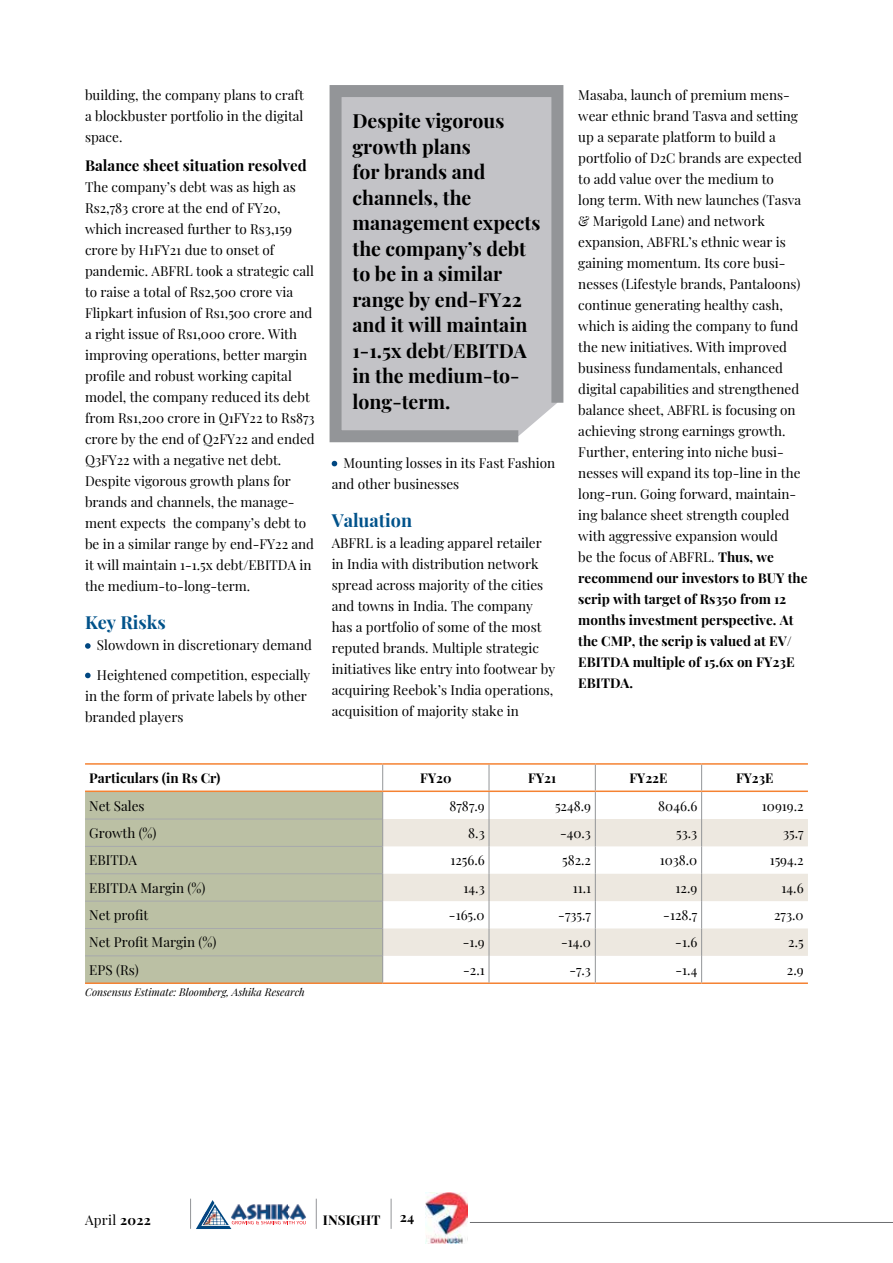
<style>
.page{position:relative;width:893px;height:1263px;background:#fff}
.page>*{position:absolute;margin:0;border:0;box-sizing:border-box;transform-origin:0 0}
.t1{font:700 19.5px/25.5px "Playfair Display";color:#000}
.t2{font:700 18px "Playfair Display";color:#00528a}
.t3{font:700 15px "Playfair Display";color:#000}
.t4{font:13.5px/21px "Playfair Display";color:#000}
.t5{font:700 13.5px "Playfair Display";color:#000}
.t6{font:italic 10.5px "Playfair Display";color:#000}
.s1{font-weight:700}
</style>
<div class="page">
<hr style="left:470px;top:1222px;width:423px;height:1px;background:#6d6e71">
<hr style="left:190px;top:1199px;width:1px;height:30px;background:#939598">
<hr style="left:316px;top:1199px;width:1px;height:30px;background:#939598">
<hr style="left:391px;top:1199px;width:1px;height:30px;background:#939598">
<svg style="left:196px;top:1200px;width:110px;height:29px"></svg>
<img style="left:230px;top:1202px;width:76px;height:19px">
<img style="left:203px;top:1225px;width:15px;height:2px">
<img style="left:203px;top:1212px;width:15px;height:13px">
<img style="left:426px;top:1192px;width:41px;height:52px">
<svg style="left:85px;top:643px;width:6px;height:6px"></svg>
<svg style="left:85px;top:673px;width:6px;height:5px"></svg>
<svg style="left:332px;top:461px;width:5px;height:5px"></svg>
<div style="left:85px;top:792px;width:297px;height:190px;background:#bbc0a4"></div>
<svg style="left:383px;top:819px;width:425px;height:137px;fill:#ede8e0"></svg>
<hr style="left:85px;top:982px;width:298px;height:2px;background:#f58232">
<hr style="left:383px;top:982px;width:106px;height:2px;background:#f58232">
<hr style="left:489px;top:982px;width:106px;height:2px;background:#f58232">
<hr style="left:595px;top:982px;width:107px;height:2px;background:#f58232">
<hr style="left:702px;top:982px;width:106px;height:2px;background:#f58232">
<svg style="left:382px;top:765px;width:1px;height:217px"></svg>
<svg style="left:489px;top:765px;width:1px;height:217px"></svg>
<svg style="left:595px;top:765px;width:1px;height:217px"></svg>
<svg style="left:701px;top:765px;width:1px;height:217px"></svg>
<hr style="left:85px;top:819px;width:297px;height:1px;background:#a7a9ac">
<hr style="left:85px;top:846px;width:297px;height:1px;background:#a7a9ac">
<hr style="left:85px;top:873px;width:297px;height:1px;background:#a7a9ac">
<hr style="left:85px;top:901px;width:297px;height:1px;background:#a7a9ac">
<hr style="left:85px;top:928px;width:297px;height:1px;background:#a7a9ac">
<hr style="left:85px;top:955px;width:297px;height:1px;background:#a7a9ac">
<hr style="left:85px;top:763px;width:298px;height:2px;background:#f58232">
<hr style="left:383px;top:763px;width:106px;height:2px;background:#f58232">
<hr style="left:489px;top:763px;width:106px;height:2px;background:#f58232">
<hr style="left:595px;top:763px;width:107px;height:2px;background:#f58232">
<hr style="left:702px;top:763px;width:106px;height:2px;background:#f58232">
<hr style="left:85px;top:790px;width:298px;height:2px;background:#f58232">
<hr style="left:383px;top:790px;width:106px;height:2px;background:#f58232">
<hr style="left:489px;top:790px;width:106px;height:2px;background:#f58232">
<hr style="left:595px;top:790px;width:107px;height:2px;background:#f58232">
<hr style="left:702px;top:790px;width:106px;height:2px;background:#f58232">
<svg style="left:329px;top:85px;width:235px;height:358px;background:#bcbdc0"></svg>
<hr style="left:892px;top:495px;width:1px;height:85px;background:#000">
<p class="t4" style="left:85px;top:83px;width:220px;text-align:justify">building, the company plans to craft a blockbuster portfolio in the digital space.</p>
<p class="t3" style="left:85px;top:154px;width:223px">Balance sheet situation resolved</p>
<p class="t4" style="left:85px;top:175px;width:231px">The company’s debt was as high as Rs2,783 crore at the end of FY20, which increased further to Rs3,159 crore by H1FY21 due to onset of pandemic. ABFRL took a strategic call to raise a total of Rs2,500 crore via Flipkart infusion of Rs1,500 crore and a right issue of Rs1,000 crore. With improving operations, better margin profile and robust working capital model, the company reduced its debt from Rs1,200 crore in Q1FY22 to Rs873 crore by the end of Q2FY22 and ended Q3FY22 with a negative net debt.<br>Despite vigorous growth plans for brands and channels, the manage&shy;ment expects the company’s debt to be in a similar range by end-FY22 and it will maintain 1-1.5x debt/EBITDA in the medium-to-long-term.</p>
<h2 class="t2" style="left:85px;top:608px;width:82px">Key Risks</h2>
<p class="t4" style="left:97px;top:629px;width:216px;line-height:29.5px">Slowdown in discretionary demand<br>Heightened competition, especially</p>
<p class="t4" style="left:85px;top:684px;width:223px">in the form of private labels by other branded players</p>
<h1 class="t1" style="left:352px;top:107px;width:189px">Despite vigorous growth plans<br>for brands and channels, the management expects the company’s debt to be in a similar range by end-FY22 and it will maintain<br>1-1.5x debt/EBITDA in the medium-to&shy;long-term.</h1>
<p class="t4" style="left:332px;top:451px;width:225px;text-indent:12px">Mounting losses in its Fast Fashion and other businesses</p>
<h2 class="t2" style="left:332px;top:506px;width:82px">Valuation</h2>
<p class="t4" style="left:332px;top:531px;width:225px">ABFRL is a leading apparel retailer in India with distribution network spread across majority of the cities and towns in India. The company has a portfolio of some of the most reputed brands. Multiple strategic initiatives like entry into footwear by acquiring Reebok’s India operations, acquisition of majority stake in</p>
<p class="t4" style="left:578px;top:83px;width:231px">Masaba, launch of premium mens&shy;wear ethnic brand Tasva and setting up a separate platform to build a portfolio of D2C brands are expected to add value over the medium to<br>long term. With new launches (Tasva &amp; Marigold Lane) and network expansion, ABFRL’s ethnic wear is gaining momentum. Its core busi&shy;nesses (Lifestyle brands, Pantaloons) continue generating healthy cash, which is aiding the company to fund the new initiatives. With improved business fundamentals, enhanced digital capabilities and strengthened balance sheet, ABFRL is focusing on achieving strong earnings growth.<br>Further, entering into niche busi&shy;nesses will expand its top-line in the long-run. Going forward, maintain&shy;ing balance sheet strength coupled with aggressive expansion would<br>be the focus of ABFRL. <span class="s1">Thus, we recommend our investors to BUY the scrip with target of Rs350 from 12 months investment perspective. At the CMP, the scrip is valued at EV/ EBITDA multiple of 15.6x on FY23E EBITDA.</span></p>
<p class="t5" style="left:89px;top:767px;width:133px">Particulars (in Rs Cr)</p>
<p class="t5" style="left:420px;top:767px;width:33px">FY20</p>
<p class="t5" style="left:528px;top:767px;width:29px">FY21</p>
<p class="t5" style="left:629px;top:767px;width:39px">FY22E</p>
<p class="t5" style="left:736px;top:767px;width:39px">FY23E</p>
<p class="t4" style="left:89px;top:794px;width:57px">Net Sales</p>
<p class="t4" style="left:449px;top:794px;width:37px">8787.9</p>
<p class="t4" style="left:555px;top:794px;width:38px">5248.9</p>
<p class="t4" style="left:658px;top:794px;width:41px">8046.6</p>
<p class="t4" style="left:762px;top:794px;width:43px">10919.2</p>
<p class="t4" style="left:89px;top:821px;width:69px">Growth (%)</p>
<p class="t4" style="left:468px;top:821px;width:18px">8.3</p>
<p class="t4" style="left:560px;top:821px;width:32px">-40.3</p>
<p class="t4" style="left:676px;top:821px;width:23px">53.3</p>
<p class="t4" style="left:783px;top:821px;width:22px">35.7</p>
<p class="t4" style="left:89px;top:848px;width:49px">EBITDA</p>
<p class="t4" style="left:450px;top:848px;width:36px">1256.6</p>
<p class="t4" style="left:562px;top:848px;width:30px">582.2</p>
<p class="t4" style="left:660px;top:848px;width:39px">1038.0</p>
<p class="t4" style="left:770px;top:848px;width:36px">1594.2</p>
<p class="t4" style="left:89px;top:876px;width:118px">EBITDA Margin (%)</p>
<p class="t4" style="left:464px;top:876px;width:23px">14.3</p>
<p class="t4" style="left:573px;top:876px;width:20px">11.1</p>
<p class="t4" style="left:676px;top:876px;width:23px">12.9</p>
<p class="t4" style="left:782px;top:876px;width:24px">14.6</p>
<p class="t4" style="left:89px;top:903px;width:60px">Net profit</p>
<p class="t4" style="left:449px;top:903px;width:37px">-165.0</p>
<p class="t4" style="left:558px;top:903px;width:34px">-735.7</p>
<p class="t4" style="left:663px;top:903px;width:36px">-128.7</p>
<p class="t4" style="left:774px;top:903px;width:31px">273.0</p>
<p class="t4" style="left:89px;top:931px;width:129px">Net Profit Margin (%)</p>
<p class="t4" style="left:463px;top:931px;width:24px">-1.9</p>
<p class="t4" style="left:561px;top:931px;width:31px">-14.0</p>
<p class="t4" style="left:675px;top:931px;width:24px">-1.6</p>
<p class="t4" style="left:788px;top:931px;width:17px">2.5</p>
<p class="t4" style="left:89px;top:958px;width:51px">EPS (Rs)</p>
<p class="t4" style="left:463px;top:958px;width:23px">-2.1</p>
<p class="t4" style="left:569px;top:958px;width:23px">-7.3</p>
<p class="t4" style="left:676px;top:958px;width:23px">-1.4</p>
<p class="t4" style="left:787px;top:958px;width:18px">2.9</p>
<p class="t6" style="left:85px;top:984px;width:221px">Consensus Estimate: Bloomberg, Ashika Research</p>
<p class="t4" style="left:85px;top:1209px;width:67px">April <span class="s1">2022</span></p>
<p class="t5" style="left:323px;top:1210px;width:59px">INSIGHT</p>
<p class="t5" style="left:400px;top:1207px;width:16px">24</p>
</div>
